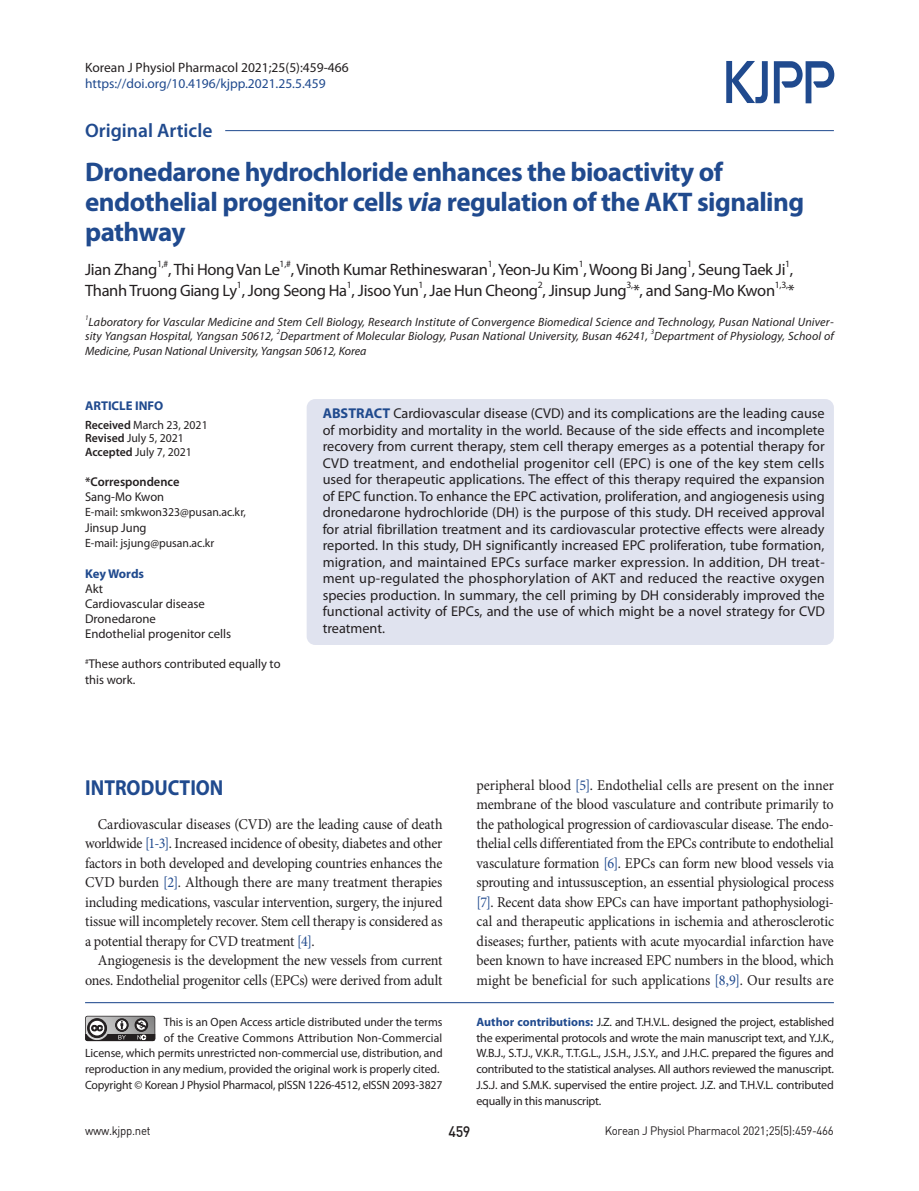
<style>
.page{position:relative;width:919px;height:1191px;background:#fff}
.page>*{position:absolute;margin:0;border:0;box-sizing:border-box;transform-origin:0 0}
.t1{font:700 27px/30px "Myriad Pro";letter-spacing:-.02em;color:#204a8e}
.t2{font:700 21.75px "Myriad Pro";color:#204a8e;scale:.9 1}
.t3{font:600 19.5px "Myriad Pro";color:#204a8e}
.t4{font:16.5px "Myriad Pro";letter-spacing:-.02em;color:#231f20}
.t5{font:15px/19.5px "Minion Pro";letter-spacing:-.015em;color:#231f20;text-align:justify;scale:.94 1}
.t6{font:15px "Dinmed";color:#231f20;scale:.95 1}
.t7{font:14.25px/16.5px "Myriad Pro";color:#231f20;text-align:justify}
.t8{font:13.5px "Myriad Pro";color:#204a8e}
.t9{font:13.5px "Myriad Pro";color:#231f20}
.t10{font:12.75px/15px "Myriad Pro";color:#231f20}
.t11{font:700 12.75px "Myriad Pro";color:#204a8e}
.t12{font:600 12.75px "Myriad Pro";color:#231f20}
.t13{font:12px/15.8px "Myriad Pro";letter-spacing:-.005em;color:#231f20;text-align:justify}
.t14{font:italic 12px/14.4px "Myriad Pro";letter-spacing:.01em;color:#231f20}
.t15{font:12px "Dinreg";letter-spacing:-.025em;color:#231f20;scale:.95 1}
.t16{font:9.6px "Myriad Pro";color:#231f20}
.t17{font:italic 7.05px "Myriad Pro";color:#231f20}
.s1{font-style:italic}
.s2{font-weight:600}
.s3{font-weight:700;color:#204a8e}
.s4{color:#204a8e}
</style>
<div class="page">
<hr style="left:85px;top:1002px;width:748px;height:1px;background:#204a8e">
<svg style="left:85px;top:1015px;width:70px;height:26px;background:#7c7b7b"></svg>
<hr style="left:225px;top:130px;width:608px;height:1px;background:#204a8e">
<svg style="left:726px;top:61px;width:108px;height:42px"></svg>
<div style="left:306px;top:399px;width:527px;height:246px;background:#e0e3ef;border-radius:9px"></div>
<p class="t9" style="left:85px;top:59px;width:265px">Korean J Physiol Pharmacol 2021;25(5):459-466</p>
<p class="t8" style="left:85px;top:76px;width:242px">https://doi.org/10.4196/kjpp.2021.25.5.459</p>
<h3 class="t3" style="left:85px;top:118px;width:129px">Original Article</h3>
<h1 class="t1" style="left:85px;top:156px;width:720px">Dronedarone hydrochloride enhances the bioactivity of endothelial progenitor cells <span class="s1">via</span> regulation of the AKT signaling pathway</h1>
<p class="t4" style="left:85px;top:259px;width:74px">Jian Zhang</p>
<p class="t16" style="left:157px;top:258px;width:13px">1,#</p>
<p class="t4" style="left:168px;top:259px;width:113px">, Thi Hong Van Le</p>
<p class="t16" style="left:279px;top:258px;width:13px">1,#</p>
<p class="t4" style="left:291px;top:259px;width:504px">, Vinoth Kumar Rethineswaran , Yeon-Ju Kim , Woong Bi Jang , Seung Taek Ji ,</p>
<p class="t16" style="left:487px;top:258px;width:6px">1</p>
<p class="t16" style="left:578px;top:258px;width:6px">1</p>
<p class="t16" style="left:687px;top:258px;width:6px">1</p>
<p class="t16" style="left:785px;top:258px;width:6px">1</p>
<p class="t4" style="left:85px;top:280px;width:691px">Thanh Truong Giang Ly , Jong Seong Ha , Jisoo Yun , Jae Hun Cheong , Jinsup Jung *, and Sang-Mo Kwon</p>
<p class="t16" style="left:237px;top:279px;width:6px">1</p>
<p class="t16" style="left:347px;top:279px;width:6px">1</p>
<p class="t16" style="left:418px;top:279px;width:6px">1</p>
<p class="t16" style="left:537px;top:279px;width:6px">2</p>
<p class="t16" style="left:626px;top:279px;width:8px">3,</p>
<p class="t16" style="left:774px;top:279px;width:15px">1,3,</p>
<p class="t4" style="left:787px;top:280px;width:8px">*</p>
<p class="t17" style="left:85px;top:313px;width:5px">1</p>
<p class="t14" style="left:85px;top:314px;width:750px">Laboratory for Vascular Medicine and Stem Cell Biology, Research Institute of Convergence Biomedical Science and Technology, Pusan National Univer&shy;sity Yangsan Hospital, Yangsan 50612,</p>
<p class="t17" style="left:277px;top:328px;width:5px">2</p>
<p class="t14" style="left:280px;top:329px;width:369px">Department of Molecular Biology, Pusan National University, Busan 46241,</p>
<p class="t17" style="left:650px;top:328px;width:5px">3</p>
<p class="t14" style="left:654px;top:329px;width:181px">Department of Physiology, School of</p>
<p class="t14" style="left:85px;top:343px;width:283px">Medicine, Pusan National University, Yangsan 50612, Korea</p>
<p class="t11" style="left:85px;top:397px;width:80px">ARTICLE INFO</p>
<p class="t13" style="left:85px;top:417px;width:124px;line-height:13.5px;text-align:left"><span class="s2">Received</span> March 23, 2021<br><span class="s2">Revised</span> July 5, 2021<br><span class="s2">Accepted</span> July 7, 2021</p>
<p class="t12" style="left:85px;top:473px;width:96px">*Correspondence</p>
<p class="t10" style="left:85px;top:489px;width:81px">Sang-Mo Kwon</p>
<p class="t13" style="left:85px;top:504px;width:162px">E-mail: smkwon323@pusan.ac.kr,</p>
<p class="t10" style="left:85px;top:520px;width:63px">Jinsup Jung</p>
<p class="t13" style="left:85px;top:535px;width:131px">E-mail: jsjung@pusan.ac.kr</p>
<p class="t11" style="left:85px;top:565px;width:61px">Key Words</p>
<p class="t10" style="left:85px;top:581px;width:148px">Akt<br>Cardiovascular disease<br>Dronedarone<br>Endothelial progenitor cells</p>
<p class="t10" style="left:85px;top:655px;width:197px;line-height:15.8px"><sup>#</sup>These authors contributed equally to this work.</p>
<p class="t7" style="left:322px;top:405px;width:504px"><span class="s3">ABSTRACT</span> Cardiovascular disease (CVD) and its complications are the leading cause of morbidity and mortality in the world. Because of the side effects and incomplete recovery from current therapy, stem cell therapy emerges as a potential therapy for CVD treatment, and endothelial progenitor cell (EPC) is one of the key stem cells used for therapeutic applications. The effect of this therapy required the expansion of EPC function. To enhance the EPC activation, proliferation, and angiogenesis using dronedarone hydrochloride (DH) is the purpose of this study. DH received approval for atrial fibrillation treatment and its cardiovascular protective effects were already reported. In this study, DH significantly increased EPC proliferation, tube formation, migration, and maintained EPCs surface marker expression. In addition, DH treat&shy;ment up-regulated the phosphorylation of AKT and reduced the reactive oxygen species production. In summary, the cell priming by DH considerably improved the functional activity of EPCs, and the use of which might be a novel strategy for CVD treatment.</p>
<h2 class="t2" style="left:85px;top:774px;width:155px">INTRODUCTION</h2>
<p class="t5" style="left:85px;top:814px;width:382px;text-indent:13px">Cardiovascular diseases (CVD) are the leading cause of death worldwide <span class="s4">[1-3]</span>. Increased incidence of obesity, diabetes and other factors in both developed and developing countries enhances the CVD burden <span class="s4">[2]</span>. Although there are many treatment therapies including medications, vascular intervention, surgery, the injured tissue will incompletely recover. Stem cell therapy is considered as a potential therapy for CVD treatment <span class="s4">[4]</span>.</p>
<p class="t5" style="left:85px;top:950px;width:381px;text-align:right">Angiogenesis is the development the new vessels from current ones. Endothelial progenitor cells (EPCs) were derived from adult</p>
<p class="t13" style="left:85px;top:1013px;width:359px;text-align:right">This is an Open Access article distributed under the terms<br>of the Creative Commons Attribution Non-Commercial<br>License, which permits unrestricted non-commercial use, distribution, and reproduction in any medium, provided the original work is properly cited.<br>Copyright © Korean J Physiol Pharmacol, pISSN 1226-4512, eISSN 2093-3827</p>
<p class="t5" style="left:476px;top:775px;width:382px">peripheral blood <span class="s4">[5]</span>. Endothelial cells are present on the inner membrane of the blood vasculature and contribute primarily to the pathological progression of cardiovascular disease. The endo&shy;thelial cells differentiated from the EPCs contribute to endothelial vasculature formation <span class="s4">[6]</span>. EPCs can form new blood vessels via sprouting and intussusception, an essential physiological process <span class="s4">[7]</span>. Recent data show EPCs can have important pathophysiologi&shy;cal and therapeutic applications in ischemia and atherosclerotic diseases; further, patients with acute myocardial infarction have been known to have increased EPC numbers in the blood, which might be beneficial for such applications <span class="s4">[8,9]</span>. Our results are</p>
<p class="t13" style="left:476px;top:1013px;width:359px"><span class="s3">Author contributions:</span> J.Z. and T.H.V.L. designed the project, established the experimental protocols and wrote the main manuscript text, and Y.J.K., W.B.J., S.T.J., V.K.R., T.T.G.L., J.S.H., J.S.Y., and J.H.C. prepared the figures and contributed to the statistical analyses. All authors reviewed the manuscript.<br>J.S.J. and S.M.K. supervised the entire project. J.Z. and T.H.V.L. contributed equally in this manuscript.</p>
<p class="t15" style="left:85px;top:1123px;width:70px">www.kjpp.net</p>
<p class="t6" style="left:448px;top:1122px;width:25px">459</p>
<p class="t15" style="left:604px;top:1123px;width:243px">Korean J Physiol Pharmacol 2021;25(5):459-466</p>
</div>
